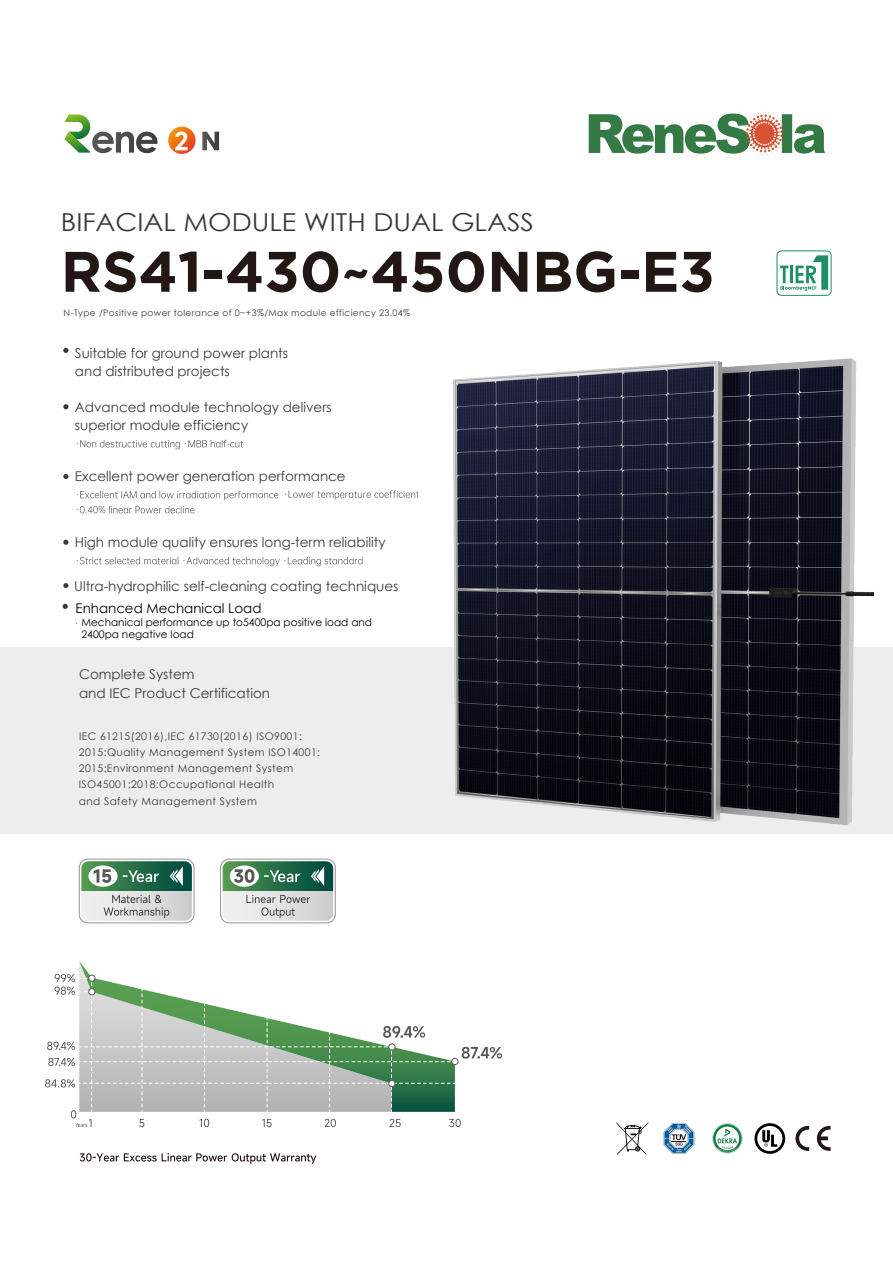
<style>
.page{position:relative;width:893px;height:1263px;background:#fff}
.page>*{position:absolute;margin:0;border:0;box-sizing:border-box;transform-origin:0 0}
.t1{font:700 57px "Gotham";color:#221714}
.t2{font:24.75px "Century Gothic";color:#3d3939;scale:1.09 1}
.t3{font:600 23.25px "Mi Sans";color:#fff}
.t4{font:13.5px/18px "Century Gothic";color:#3d3939}
.t5{font:13.35px "Century Gothic";color:#000}
.t6{font:10.5px/16.2px "Century Gothic";letter-spacing:.04em;color:#3d3939}
.t7{font:10.5px/12.6px "Century Gothic";color:#000}
.t8{font:9px "Century Gothic";letter-spacing:.04em;color:#3d3939}
</style>
<div class="page">
<div style="left:0;top:647px;width:893px;height:187px;background:#ededed"></div>
<svg style="left:589px;top:112px;width:236px;height:43px"></svg>
<svg style="left:77px;top:440px;width:166px;height:9px"></svg>
<svg style="left:77px;top:506px;width:117px;height:7px"></svg>
<svg style="left:77px;top:557px;width:285px;height:9px"></svg>
<svg style="left:63px;top:348px;width:5px;height:5px"></svg>
<svg style="left:63px;top:404px;width:5px;height:5px"></svg>
<svg style="left:63px;top:474px;width:5px;height:5px"></svg>
<svg style="left:63px;top:540px;width:5px;height:5px"></svg>
<svg style="left:63px;top:583px;width:5px;height:5px"></svg>
<svg style="left:77px;top:491px;width:201px;height:9px"></svg>
<svg style="left:285px;top:490px;width:133px;height:10px"></svg>
<svg style="left:45px;top:974px;width:457px;height:153px"></svg>
<div style="left:88px;top:988px;width:7px;height:7px;border:1px solid #585757;border-radius:50%"></div>
<div style="left:79px;top:859px;width:116px;height:64px;border:1px solid #9e9e9f;border-radius:9px"></div>
<svg style="left:81px;top:861px;width:111px;height:60px;background:#91ad9f"></svg>
<div style="left:220px;top:859px;width:116px;height:64px;border:1px solid #9e9e9f;border-radius:9px"></div>
<svg style="left:223px;top:861px;width:110px;height:60px;background:#92ae9f"></svg>
<svg style="left:80px;top:1153px;width:236px;height:11px"></svg>
<svg style="left:65px;top:115px;width:93px;height:38px"></svg>
<svg style="left:168px;top:127px;width:28px;height:27px"></svg>
<svg style="left:202px;top:132px;width:17px;height:18px"></svg>
<svg style="left:63px;top:604px;width:5px;height:5px"></svg>
<img style="left:453px;top:358px;width:421px;height:467px">
<div style="left:777px;top:251px;width:54px;height:45px;border:1px solid #1d8e65;border-radius:5px"></div>
<svg style="left:780px;top:255px;width:48px;height:36px"></svg>
<svg style="left:713px;top:1124px;width:29px;height:29px"></svg>
<div style="left:712px;top:1123px;width:30px;height:30px;border:1px solid #d2d2d2;border-radius:50%"></div>
<svg style="left:716px;top:1127px;width:23px;height:26px"></svg>
<svg style="left:795px;top:1126px;width:14px;height:25px"></svg>
<svg style="left:817px;top:1126px;width:13px;height:25px"></svg>
<svg style="left:663px;top:1123px;width:31px;height:31px"></svg>
<svg style="left:616px;top:1122px;width:32px;height:33px"></svg>
<svg style="left:754px;top:1123px;width:31px;height:31px"></svg>
<h3 class="t3" style="left:174px;top:125px;width:16px">2</h3>
<h2 class="t2" style="left:61px;top:205px;width:435px">BIFACIAL MODULE WITH DUAL GLASS</h2>
<h1 class="t1" style="left:61px;top:239px;width:655px">RS41-430~450NBG-E3</h1>
<p class="t8" style="left:64px;top:307px;width:348px">N-Type /Positive power tolerance of 0~+3%/Max module efficiency 23.04%</p>
<p class="t4" style="left:75px;top:344px;width:215px">Suitable for ground power plants and distributed projects</p>
<p class="t4" style="left:75px;top:398px;width:258px">Advanced module technology delivers superior module efficiency</p>
<p class="t4" style="left:75px;top:467px;width:272px">Excellent power generation performance</p>
<p class="t4" style="left:75px;top:533px;width:312px">High module quality ensures long-term reliability</p>
<p class="t4" style="left:74px;top:577px;width:326px">Ultra-hydrophilic self-cleaning coating techniques</p>
<p class="t5" style="left:76px;top:599px;width:187px">Enhanced Mechanical Load</p>
<p class="t7" style="left:81px;top:615px;width:292px">Mechanical performance up to5400pa positive load and<br>2400pa negative load</p>
<p class="t4" style="left:79px;top:665px;width:193px;line-height:19.2px">Complete System<br>and IEC Product Certification</p>
<p class="t6" style="left:79px;top:728px;width:243px">IEC 61215(2016),IEC 61730(2016) ISO9001:<br>2015:Quality Management System ISO14001:<br>2015:Environment Management System ISO45001:2018:Occupational Health<br>and Safety Management System</p>
</div>
